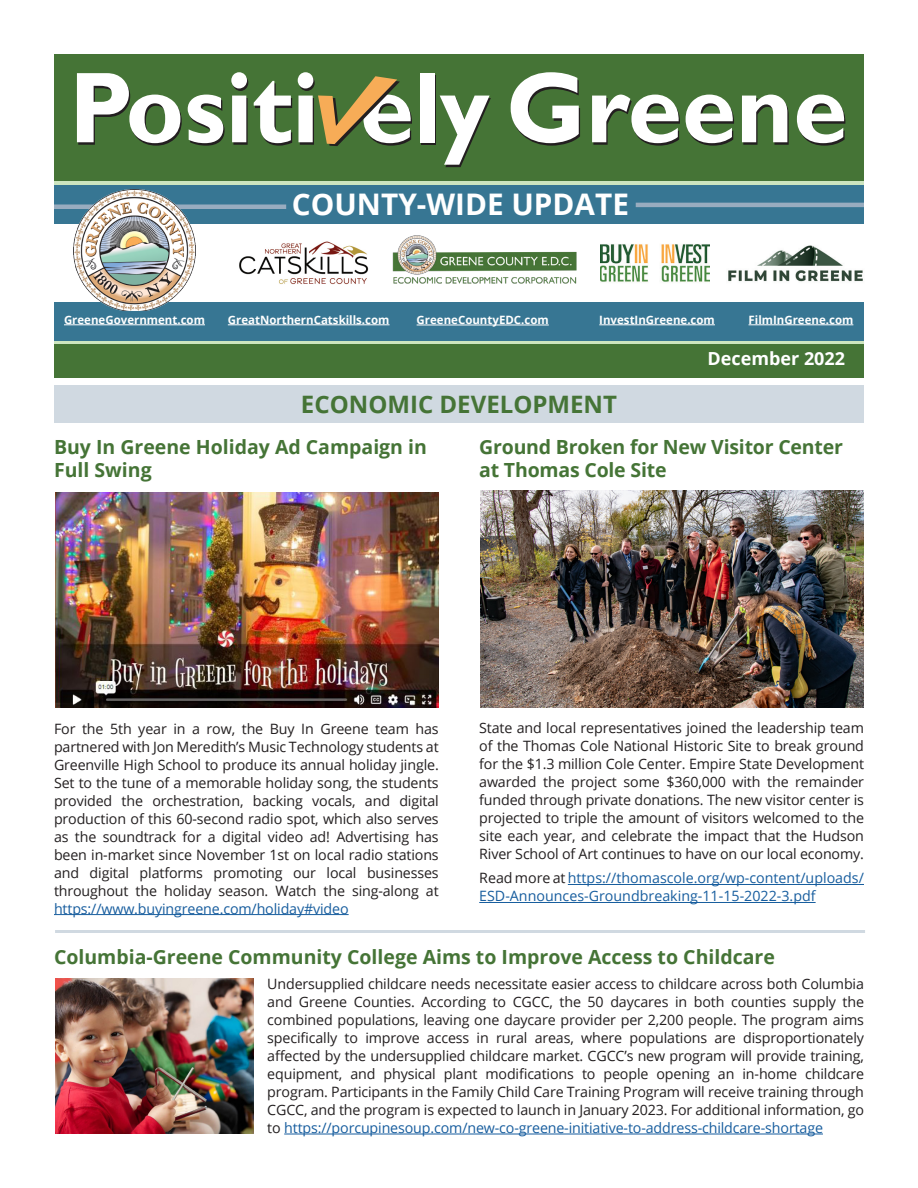
<style>
.page{position:relative;width:918px;height:1188px;background:#fff}
.page>*{position:absolute;margin:0;border:0;box-sizing:border-box;transform-origin:0 0}
.t1{font:700 29.7px "Open Sans";color:#fff}
.t2{font:700 24px "Open Sans";color:#457436}
.t3{font:700 19.5px/22.5px "Open Sans";color:#457436}
.t4{font:700 18px "Open Sans";color:#fff}
.t5{font:14.25px/18px "Open Sans";letter-spacing:-.01em;color:#231f20;text-align:justify}
.t6{font:14.25px/18px "Open Sans";color:#175d9e}
.t7{font:700 11.55px "Open Sans";color:#fff}
.s1{color:#175d9e}
.s2{color:#231f20}
</style>
<div class="page">
<svg style="left:54px;top:340px;width:810px;height:4px;background:#a7c9b4"></svg>
<div style="left:54px;top:167px;width:810px;height:24px;background:#cde5bf"></div>
<div style="left:54px;top:185px;width:810px;height:38px;background:#377693"></div>
<div style="left:54px;top:302px;width:810px;height:38px;background:#377693"></div>
<div style="left:54px;top:54px;width:810px;height:127px;background:#457436"></div>
<img style="left:600px;top:244px;width:110px;height:38px">
<img style="left:239px;top:241px;width:130px;height:44px">
<svg style="left:421px;top:76px;width:15px;height:69px"></svg>
<svg style="left:77px;top:73px;width:105px;height:73px"></svg>
<svg style="left:188px;top:95px;width:37px;height:51px"></svg>
<svg style="left:231px;top:72px;width:17px;height:73px"></svg>
<svg style="left:254px;top:81px;width:38px;height:65px"></svg>
<div style="left:420px;top:73px;width:14px;height:69px;background:#fff"></div>
<svg style="left:440px;top:96px;width:51px;height:71px"></svg>
<svg style="left:511px;top:72px;width:69px;height:74px"></svg>
<svg style="left:592px;top:95px;width:88px;height:51px"></svg>
<svg style="left:686px;top:95px;width:48px;height:51px"></svg>
<svg style="left:742px;top:95px;width:47px;height:50px"></svg>
<svg style="left:797px;top:95px;width:49px;height:51px"></svg>
<svg style="left:298px;top:72px;width:114px;height:74px"></svg>
<div style="left:54px;top:344px;width:810px;height:33px;background:#457436"></div>
<img style="left:728px;top:245px;width:135px;height:37px">
<hr style="left:64px;top:325px;width:141px;height:1px;background:#fff">
<hr style="left:228px;top:325px;width:162px;height:1px;background:#fff">
<hr style="left:599px;top:325px;width:116px;height:1px;background:#fff">
<hr style="left:749px;top:325px;width:104px;height:1px;background:#fff">
<div style="left:54px;top:204px;width:232px;height:5px;background:#98acbf"></div>
<img style="left:74px;top:190px;width:121px;height:120px">
<hr style="left:636px;top:203px;width:228px;height:4px;background:#98acbf">
<div style="left:54px;top:386px;width:810px;height:37px;background:#d0d9e1"></div>
<img style="left:392px;top:235px;width:185px;height:49px">
<hr style="left:417px;top:325px;width:132px;height:1px;background:#fff">
<hr style="left:54px;top:914px;width:295px;height:1px;background:#175d9e">
<hr style="left:568px;top:884px;width:296px;height:1px;background:#175d9e">
<hr style="left:479px;top:902px;width:337px;height:1px;background:#175d9e">
<img style="left:55px;top:492px;width:384px;height:215px">
<img style="left:481px;top:490px;width:383px;height:217px">
<hr style="left:284px;top:1134px;width:539px;height:1px;background:#175d9e">
<img style="left:55px;top:978px;width:199px;height:156px">
<hr style="left:55px;top:930px;width:810px;height:3px;background:#d0d9e1">
<h1 class="t1" style="left:292px;top:184px;width:339px">COUNTY-WIDE UPDATE</h1>
<p class="t7" style="left:64px;top:312px;width:142px">GreeneGovernment.com</p>
<p class="t7" style="left:228px;top:312px;width:163px">GreatNorthernCatskills.com</p>
<p class="t7" style="left:599px;top:312px;width:117px">InvestInGreene.com</p>
<p class="t7" style="left:749px;top:312px;width:106px">FilmInGreene.com</p>
<p class="t7" style="left:417px;top:312px;width:134px">GreeneCountyEDC.com</p>
<p class="t2" style="left:301px;top:387px;width:318px">ECONOMIC DEVELOPMENT</p>
<p class="t4" style="left:708px;top:346px;width:139px">December 2022</p>
<p class="t3" style="left:54px;top:436px;width:374px">Buy In Greene Holiday Ad Campaign in<br>Full Swing</p>
<p class="t3" style="left:479px;top:436px;width:365px">Ground Broken for New Visitor Center at Thomas Cole Site</p>
<p class="t5" style="left:54px;top:719px;width:386px">For the 5th year in a row, the Buy In Greene team has partnered with Jon Meredith’s Music Technology students at Greenville High School to produce its annual holiday jingle.<br>Set to the tune of a memorable holiday song, the students provided the orchestration, backing vocals, and digital production of this 60-second radio spot, which also serves as the soundtrack for a digital video ad! Advertising has been in-market since November 1st on local radio stations and digital platforms promoting our local businesses throughout the holiday season. Watch the sing-along at <span class="s1">https://www.buyingreene.com/holiday#video</span></p>
<p class="t5" style="left:479px;top:718px;width:386px">State and local representatives joined the leadership team of the Thomas Cole National Historic Site to break ground for the $1.3 million Cole Center. Empire State Development awarded the project some $360,000 with the remainder funded through private donations. The new visitor center is projected to triple the amount of visitors welcomed to the site each year, and celebrate the impact that the Hudson River School of Art continues to have on our local economy.</p>
<p class="t6" style="left:479px;top:869px;width:386px"><span class="s2">Read more at</span> https://thomascole.org/wp-content/uploads/<br>ESD-Announces-Groundbreaking-11-15-2022-3.pdf</p>
<p class="t3" style="left:54px;top:945px;width:722px">Columbia-Greene Community College Aims to Improve Access to Childcare</p>
<p class="t5" style="left:267px;top:974px;width:598px">Undersupplied childcare needs necessitate easier access to childcare across both Columbia and Greene Counties. According to CGCC, the 50 daycares in both counties supply the combined populations, leaving one daycare provider per 2,200 people. The program aims specifically to improve access in rural areas, where populations are disproportionately affected by the undersupplied childcare market. CGCC’s new program will provide training, equipment, and physical plant modifications to people opening an in-home childcare program. Participants in the Family Child Care Training Program will receive training through CGCC, and the program is expected to launch in January 2023. For additional information, go to <span class="s1">https://porcupinesoup.com/new-co-greene-initiative-to-address-childcare-shortage</span></p>
</div>
